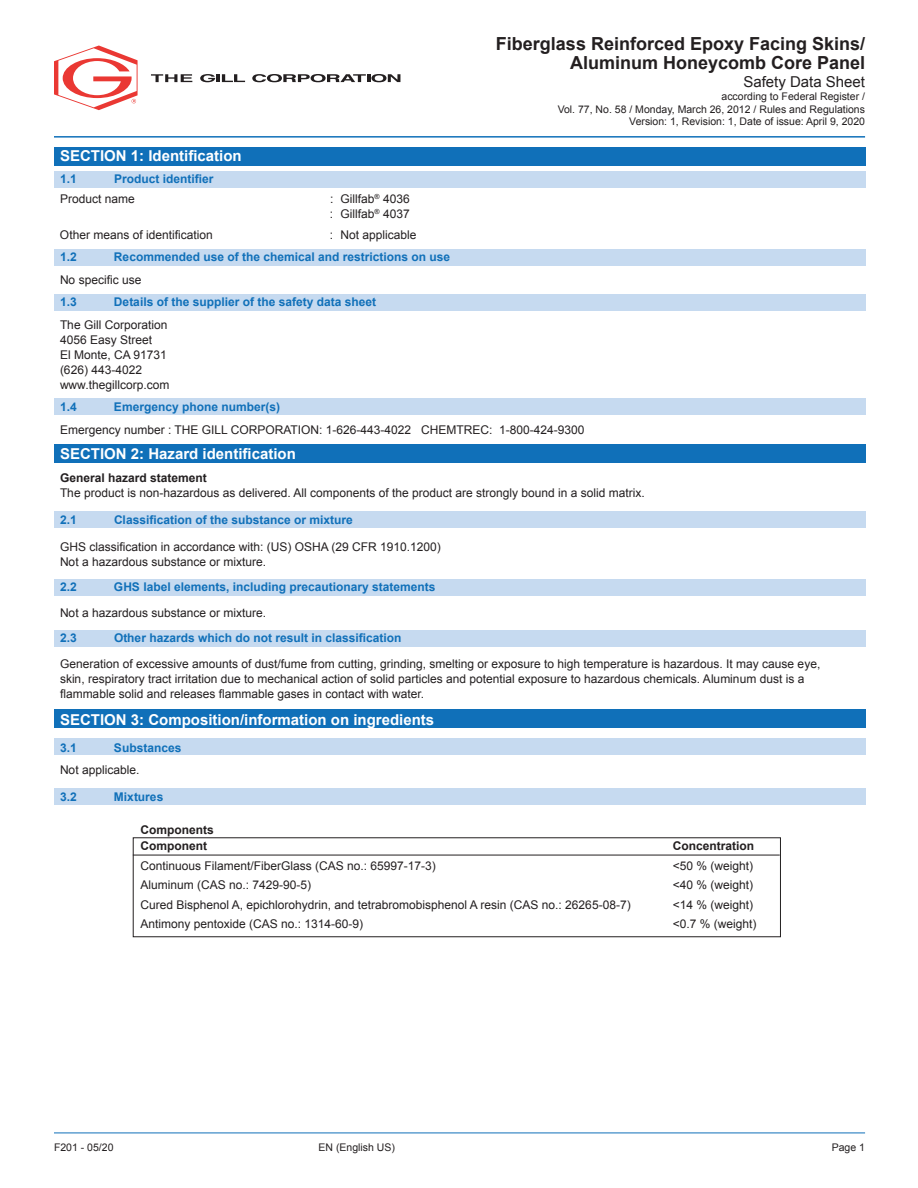
<style>
.page{position:relative;width:918px;height:1188px;background:#fff}
.page>*{position:absolute;margin:0;border:0;box-sizing:border-box;transform-origin:0 0}
.t1{font:700 18px/19.5px "Arial";color:#231f20;text-align:right}
.t2{font:700 15px "Arial";color:#fff}
.t3{font:15px "Arial";color:#231f20}
.t4{font:12px/15px "Arial";color:#231f20}
.t5{font:700 12px "Arial";color:#1070b9}
.t6{font:700 12px/16.5px "Arial";color:#231f20}
.t7{font:10.5px/12.6px "Arial";color:#231f20;text-align:right}
</style>
<div class="page">
<svg style="left:54px;top:46px;width:84px;height:64px"></svg>
<svg style="left:252px;top:74px;width:148px;height:8px"></svg>
<svg style="left:200px;top:74px;width:45px;height:8px"></svg>
<svg style="left:151px;top:74px;width:41px;height:8px"></svg>
<hr style="left:54px;top:136px;width:811px;height:2px;background:#1070b9">
<div style="left:54px;top:147px;width:811px;height:18px;background:#1070b9"></div>
<div style="left:54px;top:444px;width:811px;height:18px;background:#1070b9"></div>
<div style="left:54px;top:709px;width:811px;height:19px;background:#1070b9"></div>
<div style="left:54px;top:171px;width:811px;height:16px;background:#c6daf0"></div>
<div style="left:54px;top:249px;width:811px;height:16px;background:#c6daf0"></div>
<div style="left:54px;top:294px;width:811px;height:17px;background:#c6daf0"></div>
<div style="left:54px;top:398px;width:811px;height:16px;background:#c6daf0"></div>
<div style="left:54px;top:511px;width:811px;height:17px;background:#c6daf0"></div>
<div style="left:54px;top:788px;width:811px;height:17px;background:#c6daf0"></div>
<div style="left:54px;top:739px;width:811px;height:16px;background:#c6daf0"></div>
<div style="left:54px;top:579px;width:811px;height:17px;background:#c6daf0"></div>
<div style="left:54px;top:630px;width:811px;height:17px;background:#c6daf0"></div>
<hr style="left:54px;top:1133px;width:811px;height:1px;background:#1070b9">
<div style="left:133px;top:837px;width:648px;height:100px;border:1px solid #231f20"></div>
<hr style="left:133px;top:855px;width:647px;height:1px;background:#231f20">
<h1 class="t1" style="left:496px;top:35px;width:371px">Fiberglass Reinforced Epoxy Facing Skins/<br>Aluminum Honeycomb Core Panel</h1>
<p class="t3" style="left:743px;top:76px;width:123px">Safety Data Sheet</p>
<p class="t7" style="left:558px;top:91px;width:309px">according to Federal Register /<br>Vol. 77, No. 58 / Monday, March 26, 2012 / Rules and Regulations<br>Version: 1, Revision: 1, Date of issue: April 9, 2020</p>
<p class="t2" style="left:60px;top:145px;width:183px">SECTION 1: Identification</p>
<p class="t5" style="left:60px;top:171px;width:18px">1.1</p>
<p class="t5" style="left:114px;top:171px;width:101px">Product identifier</p>
<p class="t4" style="left:60px;top:192px;width:76px">Product name</p>
<p class="t4" style="left:330px;top:192px;width:81px">: Gillfab<sup>®</sup> 4036 : Gillfab<sup>®</sup> 4037</p>
<p class="t4" style="left:60px;top:227px;width:154px">Other means of identification</p>
<p class="t4" style="left:330px;top:228px;width:88px">: Not applicable</p>
<p class="t5" style="left:60px;top:252px;width:18px">1.2</p>
<p class="t5" style="left:114px;top:252px;width:338px">Recommended use of the chemical and restrictions on use</p>
<p class="t4" style="left:60px;top:272px;width:83px">No specific use</p>
<p class="t5" style="left:60px;top:297px;width:18px">1.3</p>
<p class="t5" style="left:114px;top:297px;width:264px">Details of the supplier of the safety data sheet</p>
<p class="t4" style="left:60px;top:318px;width:111px">The Gill Corporation<br>4056 Easy Street<br>El Monte, CA 91731 (626) 443-4022 www.thegillcorp.com</p>
<p class="t5" style="left:60px;top:402px;width:18px">1.4</p>
<p class="t5" style="left:114px;top:402px;width:168px">Emergency phone number(s)</p>
<p class="t4" style="left:60px;top:423px;width:526px">Emergency number : THE GILL CORPORATION: 1-626-443-4022 CHEMTREC: 1-800-424-9300</p>
<p class="t2" style="left:60px;top:444px;width:237px">SECTION 2: Hazard identification</p>
<p class="t6" style="left:60px;top:470px;width:148px">General hazard statement</p>
<p class="t4" style="left:60px;top:486px;width:586px">The product is non-hazardous as delivered. All components of the product are strongly bound in a solid matrix.</p>
<p class="t5" style="left:60px;top:511px;width:18px">2.1</p>
<p class="t5" style="left:114px;top:511px;width:240px">Classification of the substance or mixture</p>
<p class="t4" style="left:60px;top:539px;width:382px">GHS classification in accordance with: (US) OSHA (29 CFR 1910.1200)<br>Not a hazardous substance or mixture.</p>
<p class="t5" style="left:60px;top:582px;width:18px">2.2</p>
<p class="t5" style="left:114px;top:582px;width:323px">GHS label elements, including precautionary statements</p>
<p class="t4" style="left:60px;top:606px;width:208px">Not a hazardous substance or mixture.</p>
<p class="t5" style="left:60px;top:630px;width:18px">2.3</p>
<p class="t5" style="left:114px;top:630px;width:289px">Other hazards which do not result in classification</p>
<p class="t4" style="left:60px;top:657px;width:762px">Generation of excessive amounts of dust/fume from cutting, grinding, smelting or exposure to high temperature is hazardous. It may cause eye, skin, respiratory tract irritation due to mechanical action of solid particles and potential exposure to hazardous chemicals. Aluminum dust is a flammable solid and releases flammable gases in contact with water.</p>
<p class="t2" style="left:60px;top:714px;width:376px">SECTION 3: Composition/information on ingredients</p>
<p class="t5" style="left:60px;top:743px;width:18px">3.1</p>
<p class="t5" style="left:114px;top:743px;width:69px">Substances</p>
<p class="t4" style="left:60px;top:763px;width:81px">Not applicable.</p>
<p class="t5" style="left:60px;top:792px;width:18px">3.2</p>
<p class="t5" style="left:114px;top:792px;width:51px">Mixtures</p>
<p class="t6" style="left:140px;top:822px;width:75px">Components<br>Component</p>
<p class="t6" style="left:673px;top:839px;width:83px">Concentration</p>
<p class="t4" style="left:140px;top:859px;width:297px">Continuous Filament/FiberGlass (CAS no.: 65997-17-3)</p>
<p class="t4" style="left:673px;top:859px;width:82px">&lt;50 % (weight)</p>
<p class="t4" style="left:140px;top:878px;width:172px">Aluminum (CAS no.: 7429-90-5)</p>
<p class="t4" style="left:673px;top:878px;width:82px">&lt;40 % (weight)</p>
<p class="t4" style="left:140px;top:898px;width:492px">Cured Bisphenol A, epichlorohydrin, and tetrabromobisphenol A resin (CAS no.: 26265-08-7)</p>
<p class="t4" style="left:673px;top:898px;width:82px">&lt;14 % (weight)</p>
<p class="t4" style="left:140px;top:917px;width:224px">Antimony pentoxide (CAS no.: 1314-60-9)</p>
<p class="t4" style="left:673px;top:917px;width:85px">&lt;0.7 % (weight)</p>
<p class="t7" style="left:54px;top:1142px;width:61px">F201 - 05/20</p>
<p class="t7" style="left:319px;top:1141px;width:78px">EN (English US)</p>
<p class="t7" style="left:832px;top:1142px;width:35px">Page 1</p>
</div>
